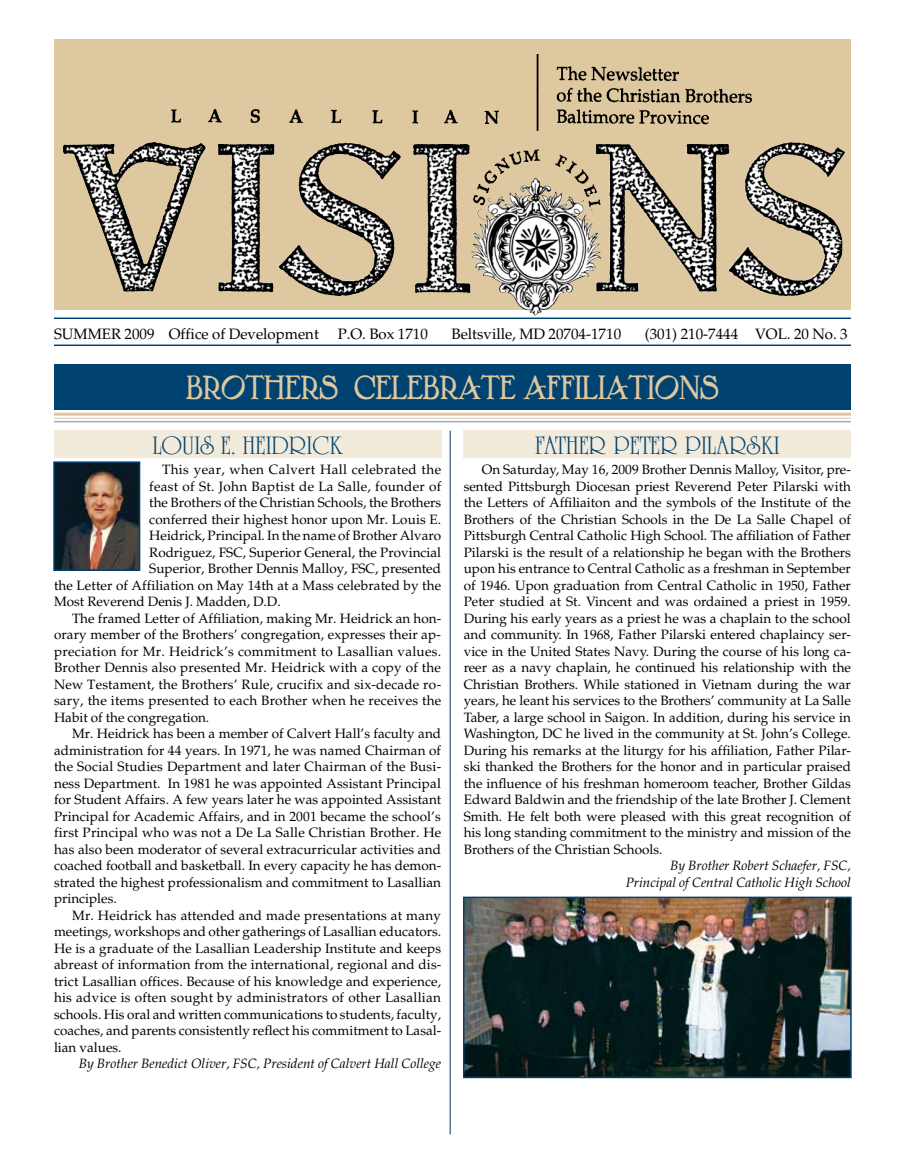
<style>
.page{position:relative;width:905px;height:1175px;background:#fff}
.page>*{position:absolute;margin:0;border:0;box-sizing:border-box;transform-origin:0 0}
.t1{font:36px "P22 Artsand Crafts Hunter";letter-spacing:-.025em;color:#dec8a0;scale:.9 1}
.t2{font:27px "University Roman";color:#004270}
.t3{font:15px "Palatino";color:#000}
.t4{font:13.5px/16.5px "Palatino";letter-spacing:.005em;color:#000;text-align:justify}
.t5{font:italic 13.5px/16.5px "Palatino";color:#000;text-align:right}
.t6{font:13.5px "Palatino";letter-spacing:.03em;color:#000}
</style>
<div class="page">
<svg style="left:54px;top:39px;width:796px;height:270px;background:#bcae93"></svg>
<img style="left:58px;top:54px;width:786px;height:162px">
<hr style="left:54px;top:344px;width:796px;height:2px;background:#004270">
<hr style="left:54px;top:317px;width:796px;height:2px;background:#004270">
<img style="left:83px;top:142px;width:68px;height:33px">
<hr style="left:54px;top:412px;width:796px;height:3px;background:#dec8a0">
<hr style="left:54px;top:417px;width:796px;height:1px;background:#dec8a0">
<hr style="left:54px;top:421px;width:796px;height:1px;background:#9cadc6">
<div style="left:54px;top:364px;width:796px;height:46px;background:#004270"></div>
<div style="left:464px;top:430px;width:386px;height:28px;background:#f2eadb"></div>
<img style="left:56px;top:464px;width:81px;height:104px">
<div style="left:53px;top:461px;width:87px;height:110px;border:2px solid #004270"></div>
<img style="left:466px;top:899px;width:382px;height:176px">
<div style="left:463px;top:896px;width:388px;height:182px;border:2px solid #004270"></div>
<hr style="left:449px;top:430px;width:2px;height:704px;background:#56769c">
<div style="left:54px;top:430px;width:387px;height:28px;background:#f2eadb"></div>
<p class="t3" style="left:54px;top:325px;width:266px">SUMMER 2009 Office of Development</p>
<p class="t3" style="left:338px;top:325px;width:92px">P.O. Box 1710</p>
<p class="t3" style="left:451px;top:325px;width:171px">Beltsville, MD 20704-1710</p>
<p class="t3" style="left:644px;top:325px;width:204px">(301) 210-7444 VOL. 20 No. 3</p>
<h1 class="t1" style="left:186px;top:367px;width:594px">BROTHERS CELEBRATE AFFILIATIONS</h1>
<h2 class="t2" style="left:153px;top:429px;width:191px">LOUIS E. HEIDRICK</h2>
<h2 class="t2" style="left:535px;top:429px;width:246px">FATHER PETER PILARSKI</h2>
<p class="t6" style="left:162px;top:461px;width:280px">This year, when Calvert Hall celebrated the</p>
<p class="t4" style="left:149px;top:478px;width:293px">feast of St. John Baptist de La Salle, founder of</p>
<p class="t4" style="left:149px;top:494px;width:293px">the Brothers of the Christian Schools, the Brothers</p>
<p class="t4" style="left:149px;top:511px;width:293px">conferred their highest honor upon Mr. Louis E.</p>
<p class="t4" style="left:149px;top:527px;width:293px">Heidrick, Principal. In the name of Brother Alvaro</p>
<p class="t4" style="left:149px;top:544px;width:293px">Rodriguez, FSC, Superior General, the Provincial</p>
<p class="t4" style="left:149px;top:560px;width:293px">Superior, Brother Dennis Malloy, FSC, presented</p>
<p class="t4" style="left:54px;top:577px;width:389px">the Letter of Affiliation on May 14th at a Mass celebrated by the</p>
<p class="t4" style="left:54px;top:593px;width:228px">Most Reverend Denis J. Madden, D.D.</p>
<p class="t4" style="left:72px;top:610px;width:371px">The framed Letter of Affiliation, making Mr. Heidrick an hon-</p>
<p class="t4" style="left:54px;top:626px;width:388px">orary member of the Brothers’ congregation, expresses their ap-</p>
<p class="t4" style="left:54px;top:643px;width:388px">preciation for Mr. Heidrick’s commitment to Lasallian values.</p>
<p class="t4" style="left:54px;top:659px;width:388px">Brother Dennis also presented Mr. Heidrick with a copy of the</p>
<p class="t4" style="left:54px;top:676px;width:389px">New Testament, the Brothers’ Rule, crucifix and six-decade ro-</p>
<p class="t4" style="left:54px;top:692px;width:389px">sary, the items presented to each Brother when he receives the</p>
<p class="t4" style="left:54px;top:709px;width:157px">Habit of the congregation.</p>
<p class="t4" style="left:72px;top:725px;width:370px">Mr. Heidrick has been a member of Calvert Hall’s faculty and</p>
<p class="t4" style="left:54px;top:742px;width:388px">administration for 44 years. In 1971, he was named Chairman of</p>
<p class="t4" style="left:54px;top:758px;width:388px">the Social Studies Department and later Chairman of the Busi-</p>
<p class="t4" style="left:54px;top:775px;width:388px">ness Department. In 1981 he was appointed Assistant Principal</p>
<p class="t4" style="left:54px;top:791px;width:389px">for Student Affairs. A few years later he was appointed Assistant</p>
<p class="t4" style="left:54px;top:808px;width:388px">Principal for Academic Affairs, and in 2001 became the school’s</p>
<p class="t4" style="left:54px;top:824px;width:389px">first Principal who was not a De La Salle Christian Brother. He</p>
<p class="t4" style="left:54px;top:841px;width:388px">has also been moderator of several extracurricular activities and</p>
<p class="t4" style="left:54px;top:857px;width:389px">coached football and basketball. In every capacity he has demon-</p>
<p class="t4" style="left:54px;top:874px;width:388px">strated the highest professionalism and commitment to Lasallian</p>
<p class="t4" style="left:54px;top:890px;width:64px">principles.</p>
<p class="t4" style="left:72px;top:907px;width:370px">Mr. Heidrick has attended and made presentations at many</p>
<p class="t4" style="left:54px;top:923px;width:389px">meetings, workshops and other gatherings of Lasallian educators.</p>
<p class="t4" style="left:54px;top:940px;width:388px">He is a graduate of the Lasallian Leadership Institute and keeps</p>
<p class="t4" style="left:54px;top:956px;width:389px">abreast of information from the international, regional and dis-</p>
<p class="t4" style="left:54px;top:973px;width:388px">trict Lasallian offices. Because of his knowledge and experience,</p>
<p class="t4" style="left:54px;top:989px;width:388px">his advice is often sought by administrators of other Lasallian</p>
<p class="t4" style="left:54px;top:1006px;width:388px">schools. His oral and written communications to students, faculty,</p>
<p class="t4" style="left:54px;top:1022px;width:389px">coaches, and parents consistently reflect his commitment to Lasal-</p>
<p class="t4" style="left:54px;top:1039px;width:69px">lian values.</p>
<p class="t5" style="left:79px;top:1055px;width:364px">By Brother Benedict Oliver, FSC, President of Calvert Hall College</p>
<p class="t4" style="left:464px;top:462px;width:389px;text-indent:18px">On Saturday, May 16, 2009 Brother Dennis Malloy, Visitor, pre&shy;sented Pittsburgh Diocesan priest Reverend Peter Pilarski with the Letters of Affiliaiton and the symbols of the Institute of the Brothers of the Christian Schools in the De La Salle Chapel of Pittsburgh Central Catholic High School. The affiliation of Father Pilarski is the result of a relationship he began with the Brothers upon his entrance to Central Catholic as a freshman in September of 1946. Upon graduation from Central Catholic in 1950, Father Peter studied at St. Vincent and was ordained a priest in 1959.<br>During his early years as a priest he was a chaplain to the school and community. In 1968, Father Pilarski entered chaplaincy ser&shy;vice in the United States Navy. During the course of his long ca&shy;reer as a navy chaplain, he continued his relationship with the Christian Brothers. While stationed in Vietnam during the war years, he leant his services to the Brothers’ community at La Salle Taber, a large school in Saigon. In addition, during his service in Washington, DC he lived in the community at St. John’s College.<br>During his remarks at the liturgy for his affiliation, Father Pilar&shy;ski thanked the Brothers for the honor and in particular praised the influence of his freshman homeroom teacher, Brother Gildas Edward Baldwin and the friendship of the late Brother J. Clement Smith. He felt both were pleased with this great recognition of his long standing commitment to the ministry and mission of the Brothers of the Christian Schools.</p>
<p class="t5" style="left:625px;top:857px;width:227px">By Brother Robert Schaefer, FSC,<br>Principal of Central Catholic High School</p>
</div>
